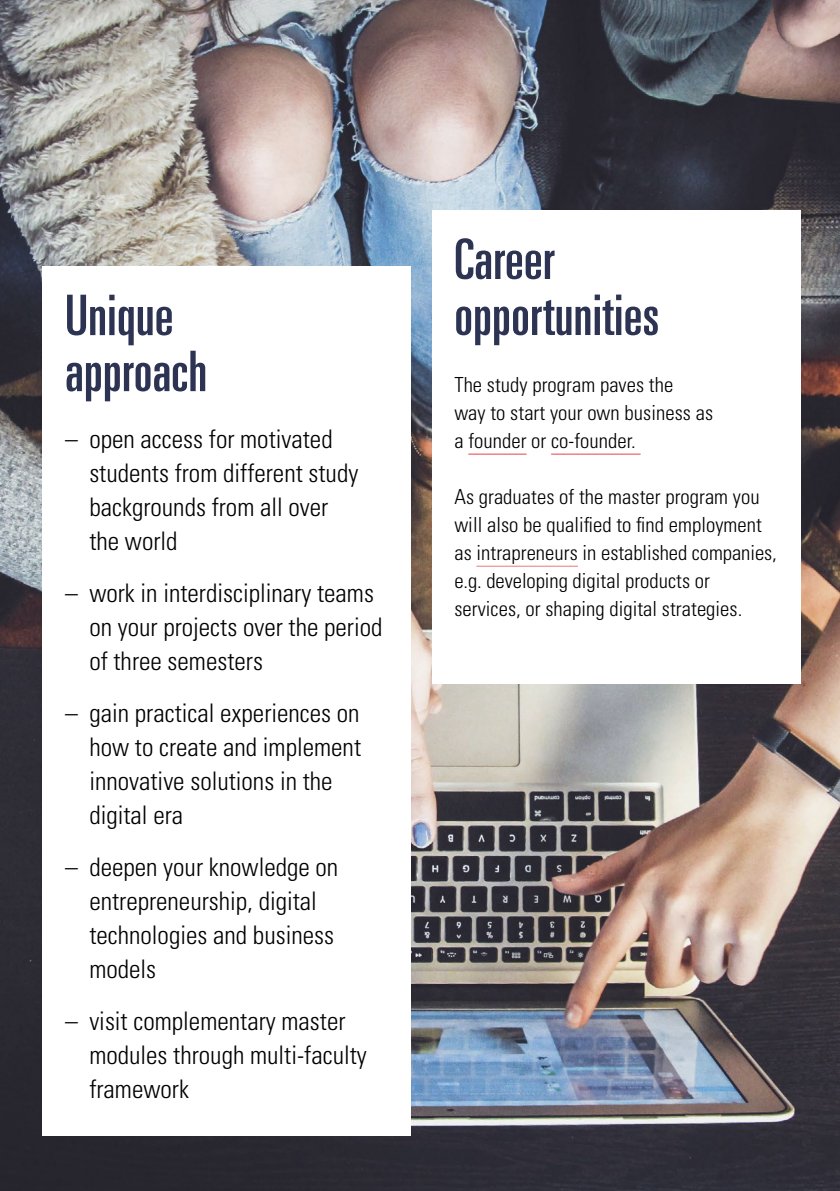
<style>
.page{position:relative;width:840px;height:1191px;background:#fff}
.page>*{position:absolute;margin:0;border:0;box-sizing:border-box;transform-origin:0 0}
.t1{font:ultra-condensed 56px/56px "Univers";letter-spacing:.005em;color:#2d3352}
.t2{font:300 condensed 25.6px/34px "Univers";color:#000}
.t3{font:300 condensed 20.8px/28px "Univers";letter-spacing:.005em;color:#000}
</style>
<div class="page">
<img style="left:1px;top:0;width:838px;height:1191px">
<div style="left:42px;top:266px;width:369px;height:869px;background:#fff"></div>
<div style="left:431px;top:210px;width:369px;height:473px;background:#fff"></div>
<hr style="left:468px;top:453px;width:58px;height:2px;background:#ec787e">
<hr style="left:551px;top:453px;width:89px;height:2px;background:#ec787e">
<hr style="left:476px;top:566px;width:101px;height:1px;background:#ec787e">
<h1 class="t1" style="left:65px;top:287px;width:143px">Unique approach</h1>
<p class="t2" style="left:89px;top:421px;width:270px;text-indent:-24px">– open access for motivated students from different study backgrounds from all over the world</p>
<p class="t2" style="left:89px;top:575px;width:294px;text-indent:-24px">– work in interdisciplinary teams on your projects over the period of three semesters</p>
<p class="t2" style="left:89px;top:695px;width:273px;text-indent:-24px">– gain practical experiences on how to create and implement innovative solutions in the digital era</p>
<p class="t2" style="left:89px;top:849px;width:250px;text-indent:-24px">– deepen your knowledge on entrepreneurship, digital technologies and business models</p>
<p class="t2" style="left:89px;top:1003px;width:279px;text-indent:-24px">– visit complementary master modules through multi-faculty framework</p>
<h1 class="t1" style="left:454px;top:231px;width:206px">Career opportunities</h1>
<p class="t3" style="left:454px;top:370px;width:260px">The study program paves the<br>way to start your own business as a founder or co-founder.</p>
<p class="t3" style="left:454px;top:482px;width:324px">As graduates of the master program you will also be qualified to find employment as intrapreneurs in established companies, e.g. developing digital products or services, or shaping digital strategies.</p>
</div>
